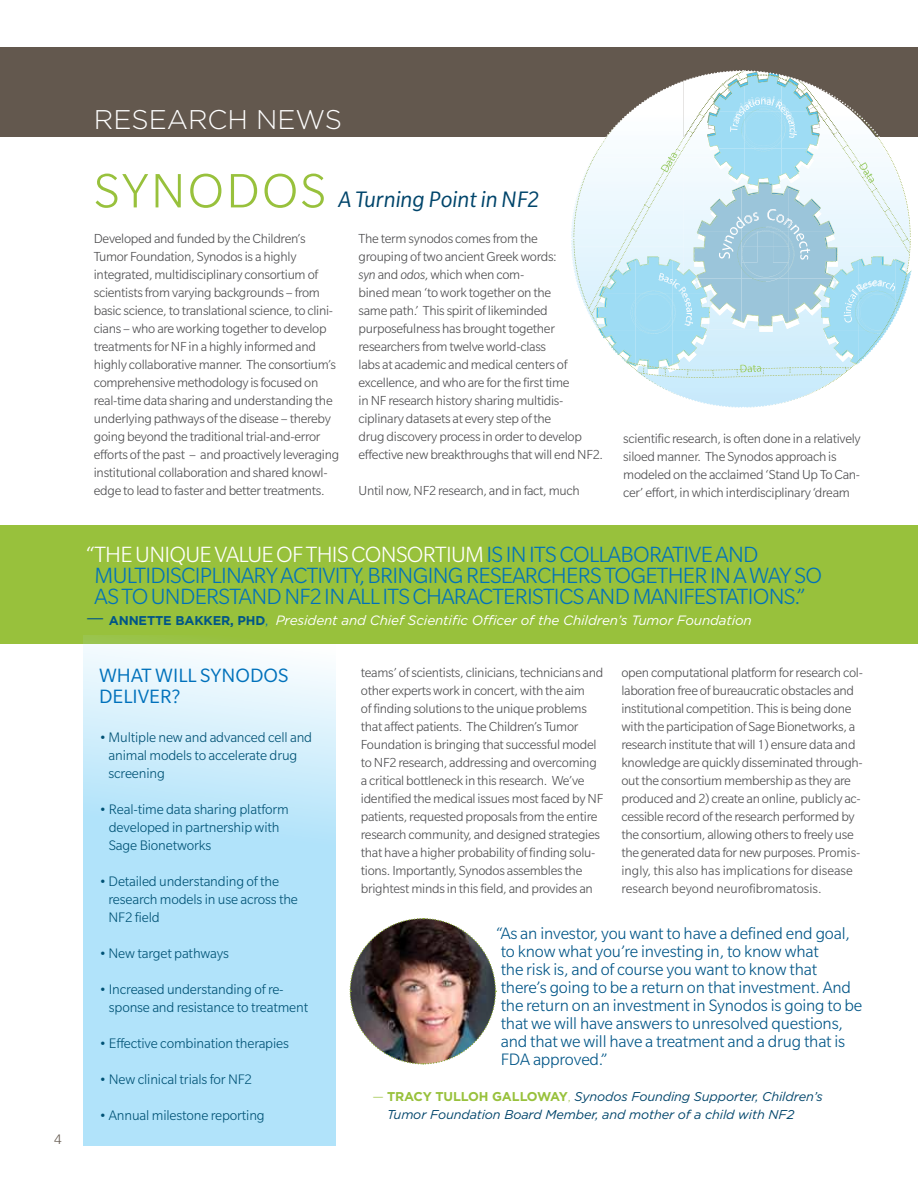
<style>
.page{position:relative;width:918px;height:1188px;background:#fff}
.page>*{position:absolute;margin:0;border:0;box-sizing:border-box;transform-origin:0 0}
.t1{font:300 27px "Gotham";color:#fff}
.t2{font:italic 24.3px "Slate Pro";color:#00456b}
.t3{font:300 24px/21px "Slate Pro";letter-spacing:-.03em;color:#0071bb}
.t4{font:21px "Slate Pro";color:#0071bb}
.t5{font:300 18px/18px "Slate Pro";letter-spacing:-.01em;color:#005587}
.t6{font:300 15px/18px "Slate Pro";letter-spacing:-.01em;color:#005275}
.t7{font:300 15px "Slate Pro";color:#63584e}
.t8{font:300 14.25px/18px "Slate Pro";letter-spacing:-.02em;color:#4d4d4f}
.t9{font:italic 13.5px "Gotham";letter-spacing:-.01em;color:#fff}
.t10{font:italic 12.75px/18px "Gotham";letter-spacing:-.01em;color:#00456b}
.t11{font:700 12.75px "Gotham";color:#005587}
.s1{font-weight:300;font-style:normal;font-size:52.5px;color:#98c13c}
.s2{font-style:italic}
.s3{color:#fff}
.s4{font-weight:300;font-size:21px}
.s5{font-weight:700;font-style:normal;font-size:12.75px;color:#005587}
.s6{font-style:normal;font-size:12.75px;color:#0071bb}
.s7{font-weight:300;font-style:normal;color:#98c13c}
.s8{font-weight:700;font-style:normal;color:#98c13c}
</style>
<div class="page">
<div style="left:0;top:526px;width:918px;height:118px;background:#98c13c"></div>
<div style="left:0;top:47px;width:918px;height:89px;background:#63584e"></div>
<svg style="left:83px;top:635px;width:253px;height:511px;fill:#b1e3fa"></svg>
<svg style="left:569px;top:70px;width:347px;height:338px"></svg>
<img style="left:349px;top:918px;width:148px;height:147px">
<p class="t7" style="left:54px;top:1131px;width:9px">4</p>
<h1 class="t1" style="left:94px;top:105px;width:37px">RESE</h1>
<h1 class="t1" style="left:167px;top:105px;width:132px">ARCH NEWS</h1>
<h2 class="t2" style="left:94px;top:187px;width:447px"><span class="s1">syn odos</span> A Turning Point in NF2</h2>
<p class="t8" style="left:94px;top:229px;width:247px">Developed and funded by the Children’s Tumor Foundation, Synodos is a highly integrated, multidisciplinary consortium of scientists from varying backgrounds – from basic science, to translational science, to clini&shy;cians – who are working together to develop treatments for NF in a highly informed and highly collaborative manner. The consortium’s comprehensive methodology is focused on real-time data sharing and understanding the underlying pathways of the disease – thereby going beyond the traditional trial-and-error efforts of the past – and proactively leveraging institutional collaboration and shared knowl&shy;edge to lead to faster and better treatments.</p>
<p class="t8" style="left:359px;top:229px;width:246px">The term synodos comes from the<br>grouping of two ancient Greek words:<br><span class="s2">syn</span> and <span class="s2">odos</span>, which when com-<br>bined mean ‘to work together on the<br>same path.’ This spirit of likeminded purposefulness has brought together researchers from twelve world-class<br>labs at academic and medical centers of excellence, and who are for the first time<br>in NF research history sharing multidis&shy;ciplinary datasets at every step of the<br>drug discovery process in order to develop effective new breakthroughs that will end NF2.</p>
<p class="t8" style="left:359px;top:481px;width:223px">U ntil now, NF2 research, and in fact, much</p>
<p class="t8" style="left:623px;top:430px;width:239px">scientific research, is often done in a relatively siloed manner. The Synodos approach is modeled on the acclaimed ‘Stand U p To Can&shy;cer’ effort, in which interdisciplinary ‘dream</p>
<h3 class="t3" style="left:95px;top:544px;width:729px;text-indent:-9px"><span class="s3">“Th e un ique value of th is consortium</span> is in its collaborative an d multidisciplinary activity, bring ing research ers togeth er in a way so as to un derstan d NF2 in all its characteristics an d man ifestations.”</h3>
<p class="t11" style="left:86px;top:613px;width:43px"><span class="s4">—</span> ANNE</p>
<p class="t9" style="left:147px;top:613px;width:606px"><span class="s5">TTE BA KKER, PHD</span><span class="s6">,</span> President and Chief Scientific Officer of the Children’s Tumor Foundation</p>
<h3 class="t4" style="left:99px;top:664px;width:15px">WHAT</h3>
<h3 class="t4" style="left:155px;top:664px;width:12px">WILL</h3>
<h3 class="t4" style="left:200px;top:664px;width:14px">SYNODOS</h3>
<h3 class="t4" style="left:99px;top:685px;width:10px">DELI</h3>
<h3 class="t4" style="left:138px;top:685px;width:44px">VER?</h3>
<p class="t6" style="left:109px;top:728px;width:205px;text-indent:-10px">• Multiple new and advanced cell and animal models to accelerate drug screening</p>
<p class="t6" style="left:109px;top:800px;width:181px;text-indent:-10px">• Real-time data sharing platform developed in partnership with<br>Sage Bionetworks</p>
<p class="t6" style="left:109px;top:872px;width:191px;text-indent:-10px">• Detailed understanding of the research models in use across the<br>NF2 field</p>
<p class="t6" style="left:99px;top:944px;width:132px">• New target pathways</p>
<p class="t6" style="left:109px;top:980px;width:201px;text-indent:-10px">• Increased understanding of re&shy;sponse and resistance to treatment</p>
<p class="t6" style="left:99px;top:1034px;width:191px">• Effective combination therapies</p>
<p class="t6" style="left:99px;top:1070px;width:155px">• New clinical trials for NF2</p>
<p class="t6" style="left:99px;top:1106px;width:167px">• Annual milestone reporting</p>
<p class="t8" style="left:361px;top:664px;width:244px">teams’ of scientists, clinicians, technicians and other experts work in concert, with the aim<br>of finding solutions to the unique problems that affect patients. The Children’s Tumor Foundation is bringing that successful model to NF2 research, addressing and overcoming a critical bottleneck in this research. We’ve identified the medical issues most faced by NF patients, requested proposals from the entire research community, and designed strategies that have a higher probability of finding solu&shy;tions. I mportantly, Synodos assembles the brightest minds in this field, and provides an</p>
<p class="t8" style="left:621px;top:664px;width:243px">open computational platform for research col&shy;laboration free of bureaucratic obstacles and institutional competition. This is being done with the participation of Sage Bionetworks, a research institute that will 1) ensure data and knowledge are quickly disseminated through&shy;out the consortium membership as they are produced and 2) create an online, publicly ac&shy;cessible record of the research performed by the consortium, allowing others to freely use the generated data for new purposes. Promis&shy;ingly, this also has implications for disease research beyond neurofibromatosis.</p>
<p class="t5" style="left:496px;top:924px;width:368px">“ As an investor, you want to have a defined end goal, to know what you’re investing in, to know what<br>the risk is, and of course you want to know that there’s going to be a return on that investment. And the return on an investment in Synodos is going to be that we will have answers to unresolved questions, and that we will have a treatment and a drug that is FDA approved.”</p>
<p class="t10" style="left:387px;top:1087px;width:437px;text-indent:-15px"><span class="s7">—</span> <span class="s8">TRACY TULLOH GA LLOWAY</span><span class="s7">,</span> Synodos Founding Supporter, Children’s<br>Tumor Foundation Board Member, and mother of a child with NF2</p>
</div>
